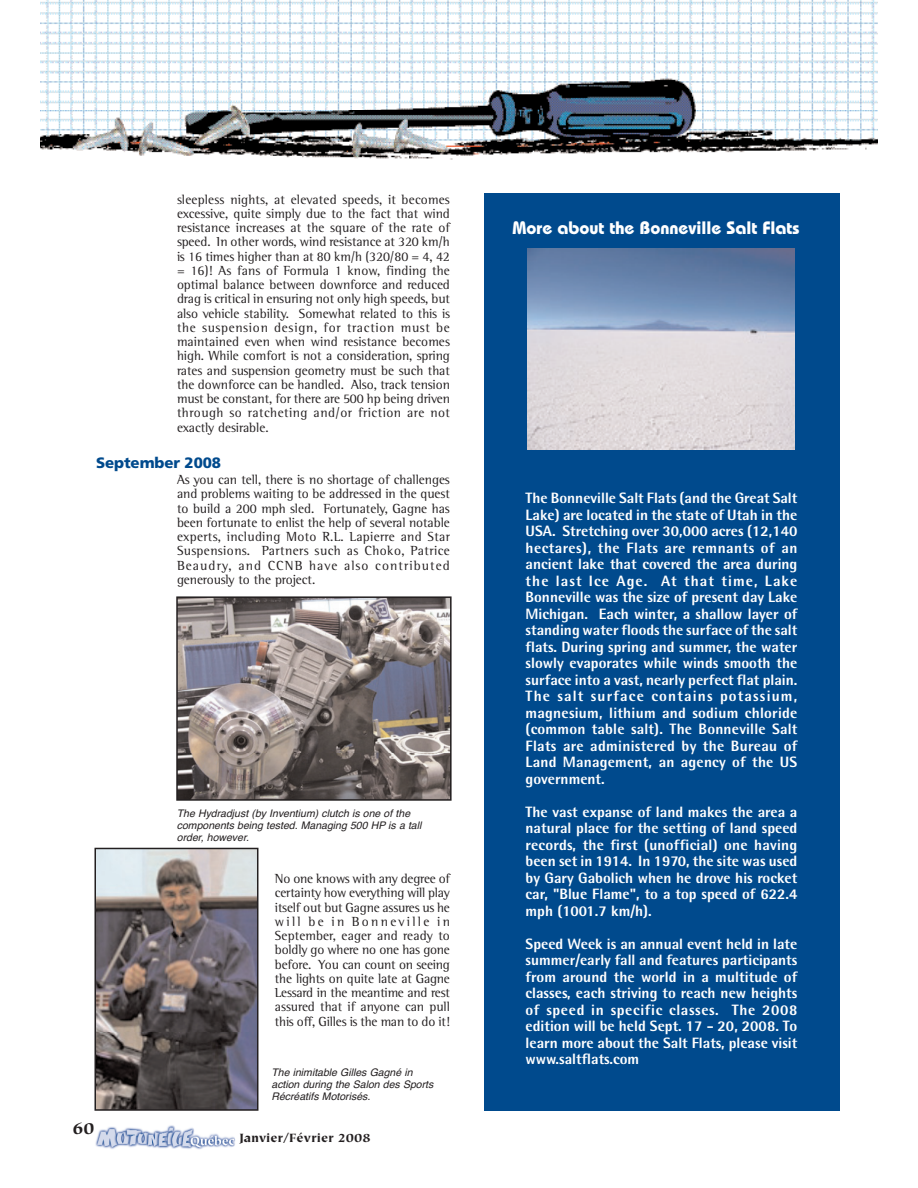
<style>
.page{position:relative;width:918px;height:1188px;background:#fff}
.page>*{position:absolute;margin:0;border:0;box-sizing:border-box;transform-origin:0 0}
.t1{font:700 18px "Bauhaus";color:#fff}
.t2{font:900 18px "Tiepolo";color:#231f20}
.t3{font:800 15px/16.5px "Rotis Semi Sans";color:#fff;text-align:justify}
.t4{font:900 15px "Frutiger";letter-spacing:-.005em;color:#004a8d}
.t5{font:13.5px/14.2px "Rotis Semi Serif";letter-spacing:-.005em;color:#231f20;text-align:justify}
.t6{font:900 13.5px "Tiepolo";color:#231f20}
.t7{font:italic 10.5px/12px "Helvetica";color:#231f20}
</style>
<div class="page">
<img style="left:95px;top:1125px;width:140px;height:25px">
<img style="left:40px;top:0;width:838px;height:54px">
<img style="left:40px;top:54px;width:838px;height:155px">
<div style="left:484px;top:194px;width:355px;height:918px;background:#004a8d"></div>
<img style="left:527px;top:249px;width:267px;height:201px">
<img style="left:179px;top:599px;width:270px;height:199px">
<div style="left:176px;top:596px;width:276px;height:205px;border:2px solid #231f20"></div>
<img style="left:97px;top:851px;width:158px;height:257px">
<div style="left:94px;top:848px;width:164px;height:263px;border:2px solid #231f20"></div>
<p class="t5" style="left:177px;top:193px;width:275px">sleepless nights, at elevated speeds, it becomes excessive, quite simply due to the fact that wind resistance increases at the square of the rate of speed. In other words, wind resistance at 320 km/h is 16 times higher than at 80 km/h (320/80 = 4, 42 = 16)! As fans of Formula 1 know, finding the optimal balance between downforce and reduced drag is critical in ensuring not only high speeds, but also vehicle stability. Somewhat related to this is the suspension design, for traction must be maintained even when wind resistance becomes high. While comfort is not a consideration, spring rates and suspension geometry must be such that the downforce can be handled. Also, track tension must be constant, for there are 500 hp being driven through so ratcheting and/or friction are not exactly desirable.</p>
<p class="t4" style="left:96px;top:457px;width:127px">September 2008</p>
<p class="t5" style="left:177px;top:474px;width:275px">As you can tell, there is no shortage of challenges and problems waiting to be addressed in the quest to build a 200 mph sled. Fortunately, Gagne has been fortunate to enlist the help of several notable experts, including Moto R.L. Lapierre and Star Suspensions. Partners such as Choko, Patrice Beaudry, and CCNB have also contributed generously to the project.</p>
<p class="t7" style="left:177px;top:808px;width:248px">The Hydradj ust (by Inventium) clutch is one of the components being tested. Managing 500 HP is a tall order, however.</p>
<p class="t5" style="left:275px;top:873px;width:177px">No one knows with any degree of certainty how everything will play itself out but Gagne assures us he will be in Bonneville in September, eager and ready to boldly go where no one has gone before. You can count on seeing the lights on quite late at Gagne Lessard in the meantime and rest assured that if anyone can pull this off, Gilles is the man to do it!</p>
<h1 class="t2" style="left:73px;top:1121px;width:23px">60</h1>
<p class="t7" style="left:271px;top:1067px;width:165px">The inimitable Gilles Gagné in action during the Salon des Sports<br>Récréatifs Motorisés.</p>
<p class="t6" style="left:240px;top:1132px;width:132px">Janvier/Février 2008</p>
<h1 class="t1" style="left:513px;top:221px;width:288px">More about the Bonneville Salt Flats</h1>
<p class="t3" style="left:526px;top:491px;width:273px">The Bonneville Salt Flats (and the Great Salt Lake) are located in the state of Utah in the USA. Stretching over 30,000 acres (12,140 hectares), the Flats are remnants of an ancient lake that covered the area during the last Ice Age. At that time, Lake Bonneville was the size of present day Lake Michigan. Each winter, a shallow layer of standing water floods the surface of the salt flats. During spring and summer, the water slowly evaporates while winds smooth the surface into a vast, nearly perfect flat plain.<br>The salt surface contains potassium, magnesium, lithium and sodium chloride (common table salt). The Bonneville Salt Flats are administered by the Bureau of Land Management, an agency of the US government.</p>
<p class="t3" style="left:526px;top:805px;width:273px">The vast expanse of land makes the area a natural place for the setting of land speed records, the first (unofficial) one having been set in 1914. In 1970, the site was used by Gary Gabolich when he drove his rocket car, "Blue Flame", to a top speed of 622.4 mph (1001.7 km/h).</p>
<p class="t3" style="left:526px;top:937px;width:273px">Speed Week is an annual event held in late summer/early fall and features participants from around the world in a multitude of classes, each striving to reach new heights of speed in specific classes. The 2008 edition will be held Sept. 17 - 20, 2008. To learn more about the Salt Flats, please visit www.saltflats.com</p>
</div>
